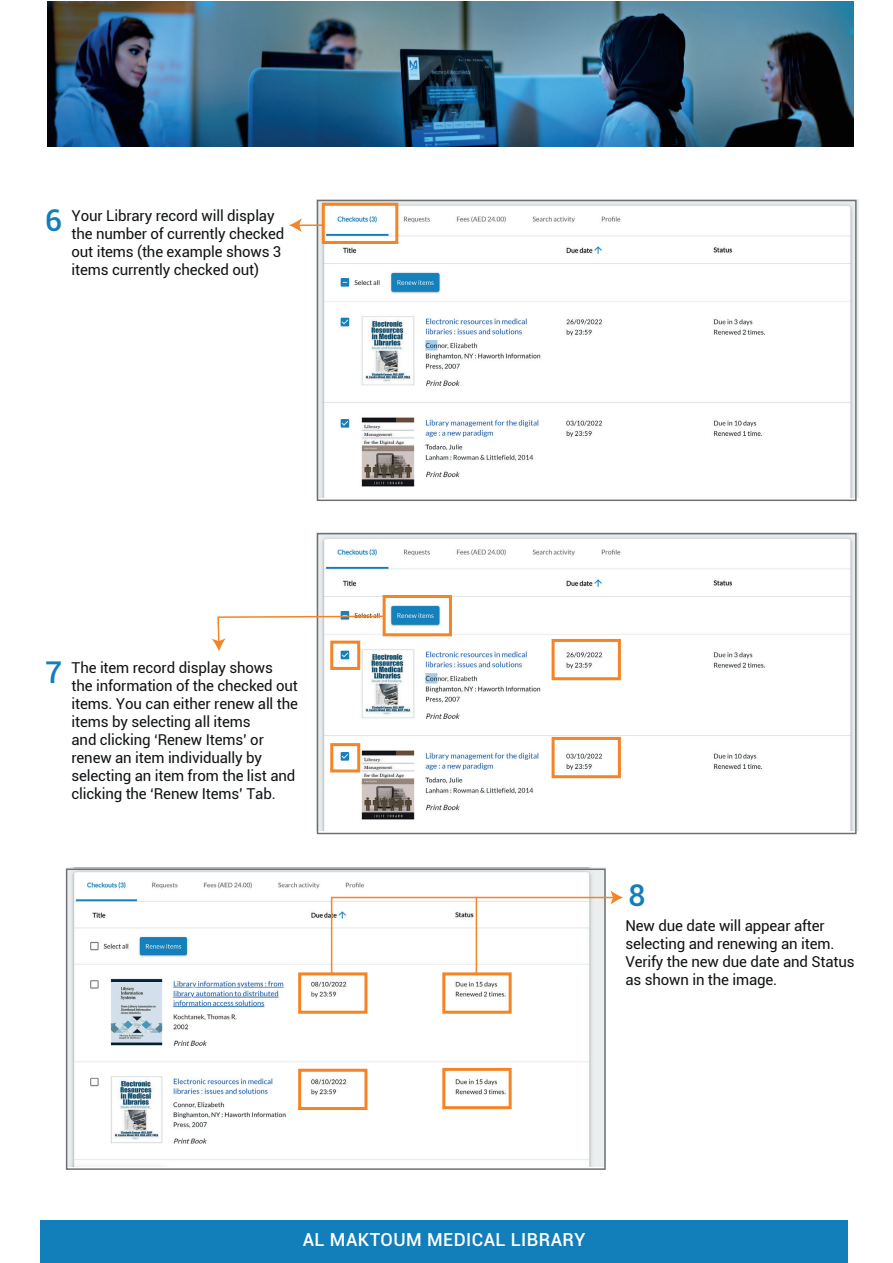
<style>
.page{position:relative;width:893px;height:1263px;background:#fff}
.page>*{position:absolute;margin:0;border:0;box-sizing:border-box;transform-origin:0 0}
.t1{font:500 30px "Roboto";color:#127fbb}
.t2{font:500 18px "Roboto";letter-spacing:.025em;color:#fff}
.t3{font:15px/18px "Roboto";letter-spacing:-.01em;color:#101315}
.s1{font-weight:500;font-size:30px;color:#127fbb}
</style>
<div class="page">
<img style="left:316px;top:199px;width:542px;height:298px">
<div style="left:40px;top:1220px;width:808px;height:43px;background:#127fbb"></div>
<div style="left:317px;top:200px;width:540px;height:301px;border:2px solid #6d7175"></div>
<img style="left:47px;top:1px;width:807px;height:146px">
<hr style="left:298px;top:224px;width:24px;height:2px;background:#f48426">
<svg style="left:289px;top:218px;width:13px;height:14px"></svg>
<img style="left:68px;top:867px;width:537px;height:300px">
<div style="left:322px;top:203px;width:76px;height:41px;border:3px solid #f48426"></div>
<div style="left:298px;top:972px;width:69px;height:42px;border:3px solid #f48426"></div>
<div style="left:298px;top:1069px;width:69px;height:41px;border:3px solid #f48426"></div>
<div style="left:442px;top:972px;width:70px;height:42px;border:3px solid #f48426"></div>
<div style="left:442px;top:1068px;width:70px;height:41px;border:3px solid #f48426"></div>
<img style="left:316px;top:532px;width:542px;height:299px">
<div style="left:317px;top:533px;width:540px;height:301px;border:2px solid #6d7175"></div>
<svg style="left:212px;top:615px;width:172px;height:36px"></svg>
<div style="left:383px;top:595px;width:69px;height:41px;border:3px solid #f48426"></div>
<div style="left:552px;top:639px;width:69px;height:41px;border:3px solid #f48426"></div>
<div style="left:552px;top:737px;width:69px;height:41px;border:3px solid #f48426"></div>
<div style="left:330px;top:641px;width:30px;height:29px;border:3px solid #f48426"></div>
<div style="left:330px;top:743px;width:30px;height:29px;border:3px solid #f48426"></div>
<div style="left:66px;top:868px;width:540px;height:302px;border:2px solid #6d7175"></div>
<hr style="left:331px;top:897px;width:1px;height:76px;background:#f48426">
<hr style="left:476px;top:897px;width:1px;height:76px;background:#f48426">
<hr style="left:331px;top:897px;width:283px;height:1px;background:#f48426">
<svg style="left:610px;top:890px;width:13px;height:15px"></svg>
<p class="t3" style="left:72px;top:206px;width:214px;text-indent:-26px"><span class="s1">6</span> Your Library record will display the number of currently checked out items (the example shows 3 items currently checked out)</p>
<h1 class="t1" style="left:45px;top:651px;width:19px">7</h1>
<p class="t3" style="left:72px;top:658px;width:228px">The item record display shows<br>the information of the checked out items. You can either renew all the items by selecting all items<br>and clicking ‘Renew Items’ or renew an item individually by selecting an item from the list and clicking the ‘Renew Items’ Tab.</p>
<h1 class="t1" style="left:628px;top:874px;width:19px">8</h1>
<p class="t3" style="left:625px;top:916px;width:231px">New due date will appear after selecting and renewing an item.<br>Verify the new due date and Status as shown in the image.</p>
<p class="t2" style="left:303px;top:1227px;width:284px">AL MAKTOUM MEDICAL LIBRARY</p>
</div>
